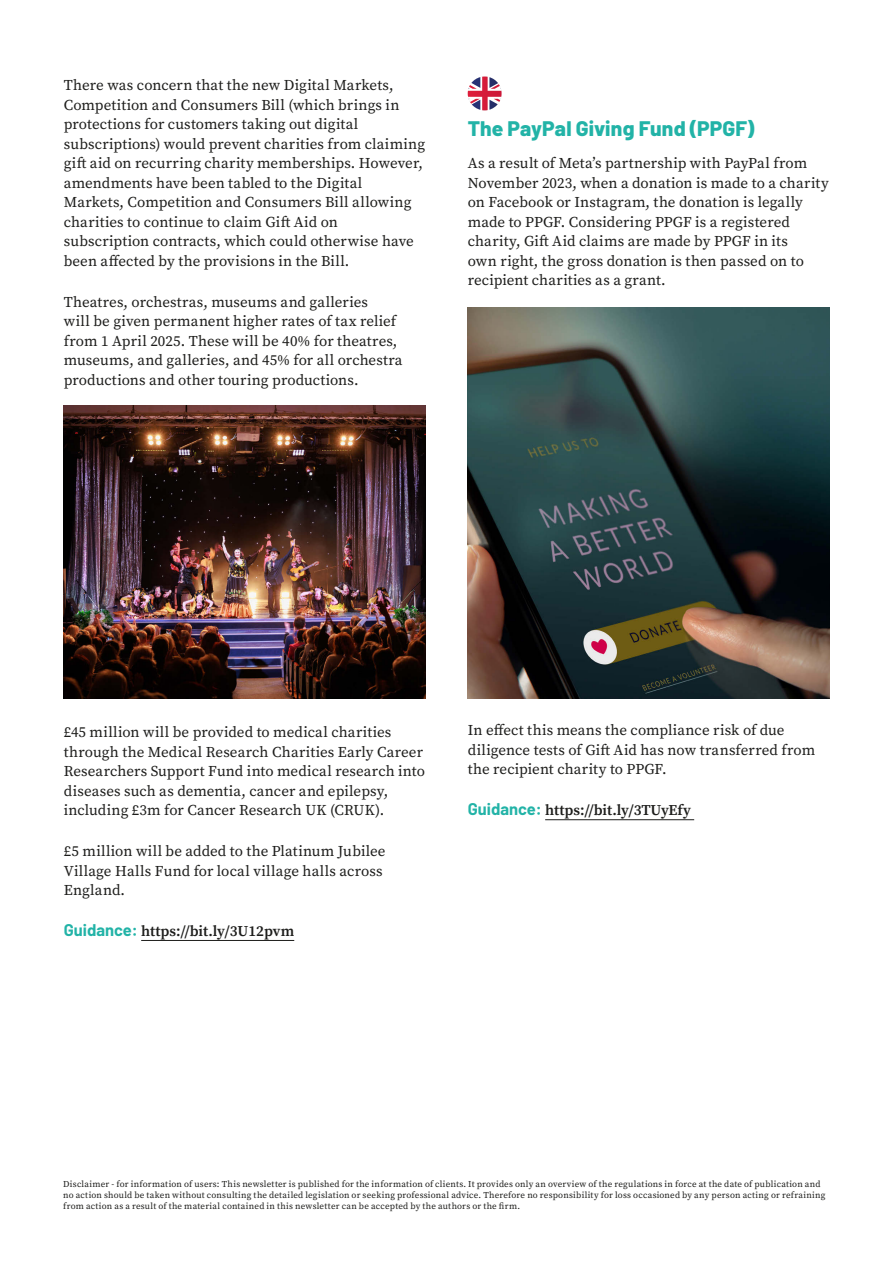
<style>
.page{position:relative;width:893px;height:1263px;background:#fff}
.page>*{position:absolute;margin:0;border:0;box-sizing:border-box;transform-origin:0 0}
.t1{font:800 21px "Barlow";letter-spacing:.005em;color:#22b3a7}
.t2{font:15px/19.5px "Source Serif Pro";letter-spacing:.005em;color:#1d1d1b}
.t3{font:600 15px "Source Serif Pro";color:#1d1d1b}
.t4{font:9px/10.8px "Source Serif Pro";letter-spacing:.025em;color:#1d1d1b}
.s1{font-family:"Barlow";font-weight:700;font-size:16.5px;color:#22b3a7}
</style>
<div class="page">
<hr style="left:141px;top:940px;width:153px;height:1px;background:#1d1d1b">
<img style="left:64px;top:405px;width:361px;height:293px">
<hr style="left:545px;top:819px;width:149px;height:1px;background:#1d1d1b">
<svg style="left:468px;top:77px;width:34px;height:33px"></svg>
<img style="left:468px;top:307px;width:361px;height:392px">
<p class="t2" style="left:64px;top:76px;width:363px">There was concern that the new Digital Markets, Competition and Consumers Bill (which brings in protections for customers taking out digital subscriptions) would prevent charities from claiming gift aid on recurring charity memberships. However, amendments have been tabled to the Digital Markets, Competition and Consumers Bill allowing charities to continue to claim Gift Aid on subscription contracts, which could otherwise have been affected by the provisions in the Bill.</p>
<p class="t2" style="left:64px;top:292px;width:340px">Theatres, orchestras, museums and galleries<br>will be given permanent higher rates of tax relief from 1 April 2025. These will be 40% for theatres, museums, and galleries, and 45% for all orchestra productions and other touring productions.</p>
<h1 class="t1" style="left:468px;top:113px;width:288px">The PayPal Giving Fund (PPGF)</h1>
<p class="t2" style="left:468px;top:153px;width:362px">As a result of Meta’s partnership with PayPal from November 2023, when a donation is made to a charity on Facebook or Instagram, the donation is legally made to PPGF. Considering PPGF is a registered charity, Gift Aid claims are made by PPGF in its<br>own right, the gross donation is then passed on to recipient charities as a grant.</p>
<p class="t2" style="left:64px;top:723px;width:363px">£45 million will be provided to medical charities through the Medical Research Charities Early Career Researchers Support Fund into medical research into diseases such as dementia, cancer and epilepsy, including £3m for Cancer Research UK (CRUK).</p>
<p class="t2" style="left:64px;top:841px;width:323px">£5 million will be added to the Platinum Jubilee<br>Village Halls Fund for local village halls across<br>England.</p>
<p class="t3" style="left:64px;top:921px;width:232px"><span class="s1">Guidance:</span> https://bit.ly/3U12pvm</p>
<p class="t2" style="left:468px;top:721px;width:349px">In effect this means the compliance risk of due diligence tests of Gift Aid has now transferred from the recipient charity to PPGF.</p>
<p class="t3" style="left:468px;top:800px;width:225px"><span class="s1">Guidance:</span> https://bit.ly/3TUyEfy</p>
<p class="t4" style="left:63px;top:1179px;width:764px">Disclaimer - for information of users: This newsletter is published for the information of clients. It provides only an overview of the regulations in force at the date of publication and no action should be taken without consulting the detailed legislation or seeking professional advice. Therefore no responsibility for loss occasioned by any person acting or refraining from action as a result of the material contained in this newsletter can be accepted by the authors or the firm.</p>
</div>
